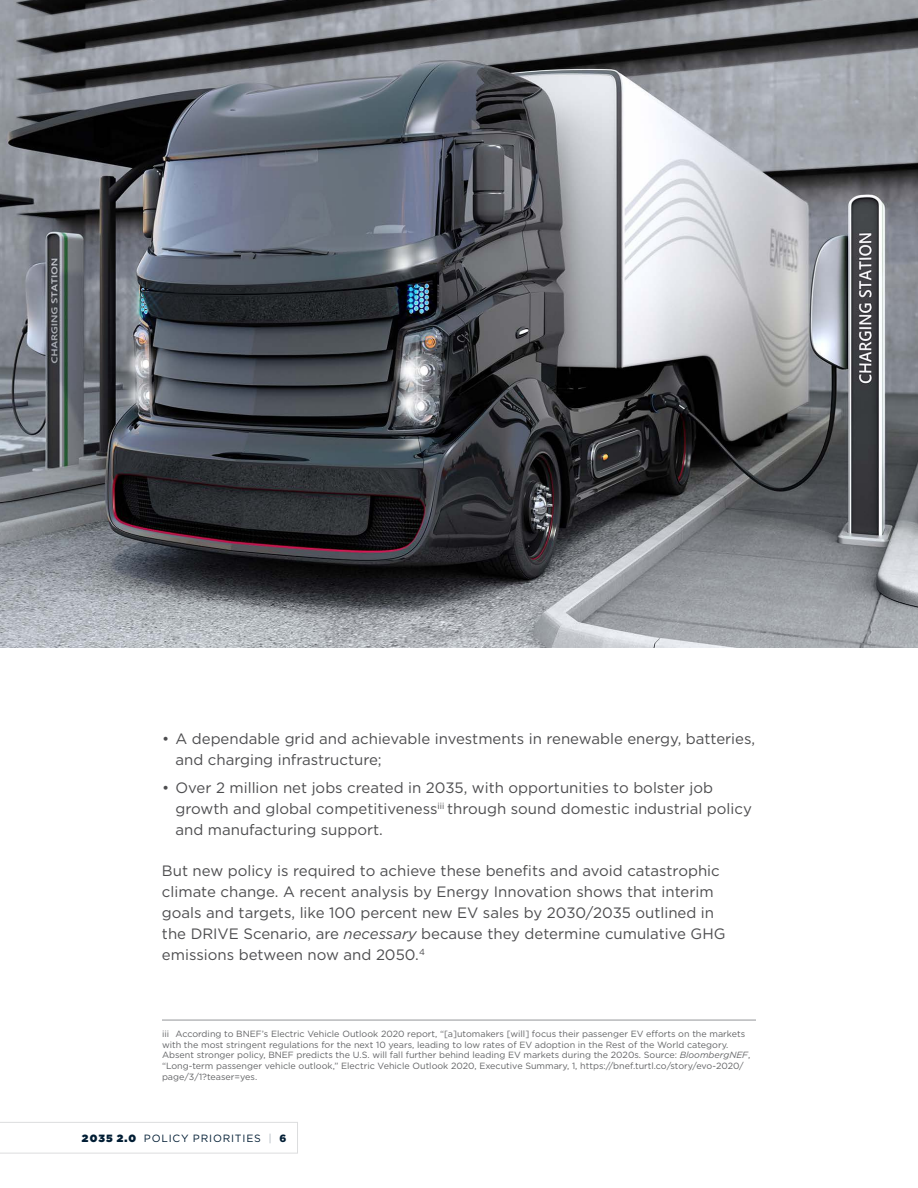
<style>
.page{position:relative;width:918px;height:1188px;background:#fff}
.page>*{position:absolute;margin:0;border:0;box-sizing:border-box;transform-origin:0 0}
.t1{font:15px/21px "Gotham";color:#4d4d4f}
.t2{font:10.5px "Gotham";letter-spacing:.08em;color:#001d34}
.t3{font:9px/10.8px "Gotham";color:#636466}
.s1{font-style:italic}
.s2{font-weight:900}
.s3{font-weight:100}
</style>
<div class="page">
<hr style="left:162px;top:1020px;width:594px;height:1px;background:#939598">
<img style="left:0;top:0;width:918px;height:648px">
<svg style="left:0;top:1122px;width:298px;height:32px"></svg>
<p class="t1" style="left:176px;top:728px;width:581px;text-indent:-14px">• A dependable grid and achievable investments in renewable energy, batteries, and charging infrastructure;</p>
<p class="t1" style="left:175px;top:777px;width:578px;text-indent:-13px">• Over 2 million net jobs created in 2035, with opportunities to bolster job growth and global competitiveness<sup>iii</sup> through sound domestic industrial policy and manufacturing support.</p>
<p class="t1" style="left:162px;top:860px;width:565px">But new policy is required to achieve these benefits and avoid catastrophic climate change. A recent analysis by Energy Innovation shows that interim goals and targets, like 100 percent new EV sales by 2030/2035 outlined in the DRIVE Scenario, are <span class="s1">necessary</span> because they determine cumulative GHG emissions between now and 2050.<sup>4</sup></p>
<p class="t3" style="left:162px;top:1028px;width:590px">iii According to BNEF’s Electric Vehicle Outlook 2020 report, “[a]utomakers [will] focus their passenger EV efforts on the markets with the most stringent regulations for the next 10 years, leading to low rates of EV adoption in the Rest of the World category.<br>Absent stronger policy, BNEF predicts the U.S. will fall further behind leading EV markets during the 2020s. Source: <span class="s1">BloombergNEF</span>, “Long-term passenger vehicle outlook,” Electric Vehicle Outlook 2020, Executive Summary, 1, https://bnef.turtl.co/story/evo-2020/ page/3/1?teaser=yes.</p>
<p class="t2" style="left:82px;top:1132px;width:206px"><span class="s2">2035 2.0</span> POLICY PRIORITIES <span class="s3">|</span> <span class="s2">6</span></p>
</div>
